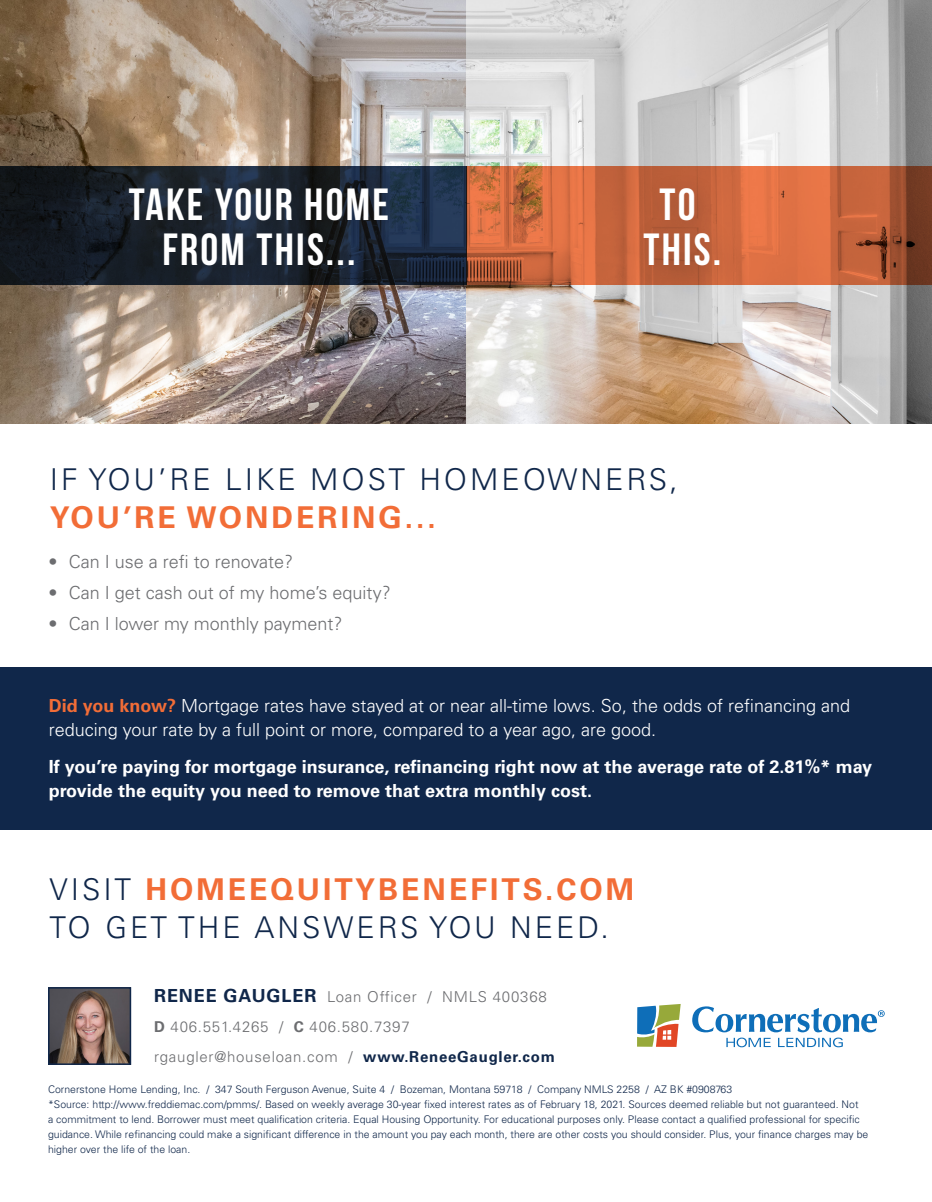
<style>
.page{position:relative;width:932px;height:1202px;background:#fff}
.page>*{position:absolute;margin:0;border:0;box-sizing:border-box;transform-origin:0 0}
.t1{font:45px/45px "Bebas Neue";letter-spacing:.05em;color:#fff;text-align:center}
.t2{font:300 30px/37.5px "Univers LT Std";letter-spacing:.1em;color:#10274a}
.t3{font:300 18px/24px "Univers LT Std";color:#fff}
.t4{font:700 18px/24px "Univers LT Std";color:#fff}
.t5{font:300 18px "Univers LT Std";color:#6c6d70}
.t6{font:300 15px/30px "Univers LT Std";letter-spacing:.05em;color:#6c6d70}
.t7{font:300 10.5px/15px "Univers LT Std";color:#10274a}
.s1{font-weight:700;color:#f26d37}
.s2{font-weight:700;font-size:18px;color:#10274a}
.s3{font-weight:700}
.s4{font-weight:700;color:#10274a}
</style>
<div class="page">
<img style="left:0;top:0;width:932px;height:424px">
<svg style="left:637px;top:1004px;width:43px;height:43px"></svg>
<svg style="left:692px;top:1006px;width:192px;height:41px"></svg>
<div style="left:1px;top:667px;width:931px;height:162px;background:#10274a"></div>
<img style="left:51px;top:990px;width:77px;height:71px">
<div style="left:48px;top:987px;width:83px;height:77px;border:2px solid #10274a"></div>
<svg style="left:0;top:167px;width:467px;height:118px;background:#16202c"></svg>
<svg style="left:467px;top:167px;width:465px;height:118px;background:#c7653d"></svg>
<div style="left:113px;top:172px;width:300px;height:120px;background:#231f20;opacity:.25"></div>
<div style="left:627px;top:171px;width:118px;height:121px;background:#231f20;opacity:.25"></div>
<p class="t1" style="left:129px;top:182px;width:261px">TAKE YOUR HOME<br>FROM THIS...</p>
<p class="t1" style="left:643px;top:182px;width:79px">TO<br>THIS.</p>
<p class="t2" style="left:50px;top:461px;width:629px">IF YOU’RE LIKE MOST HOMEOWNERS,<br><span class="s1">YOU’RE WONDERING...</span></p>
<p class="t5" style="left:49px;top:551px;width:246px">• Can I use a refi to renovate?</p>
<p class="t5" style="left:49px;top:582px;width:344px">• Can I get cash out of my home’s equity?</p>
<p class="t5" style="left:49px;top:612px;width:295px">• Can I lower my monthly payment?</p>
<p class="t3" style="left:49px;top:694px;width:803px"><span class="s1">Did you know?</span> Mortgage rates have stayed at or near all-time lows. So, the odds of refinancing and reducing your rate by a full point or more, compared to a year ago, are good.</p>
<p class="t4" style="left:49px;top:755px;width:825px">If you’re paying for mortgage insurance, refinancing right now at the average rate of 2.81%* may provide the equity you need to remove that extra monthly cost.</p>
<p class="t2" style="left:50px;top:871px;width:586px">VISIT <span class="s1">HOMEEQUITYBENEFITS.COM<br></span>TO GET THE ANSWERS YOU NEED.</p>
<p class="t6" style="left:154px;top:981px;width:402px"><span class="s2">RENEE GAUGLER</span> Loan Officer / NMLS 400368<br><span class="s3">D</span> 406.551.4265 / <span class="s3">C</span> 406.580.7397 rgaugler@houseloan.com / <span class="s4">www.ReneeGaugler.com</span></p>
<p class="t7" style="left:48px;top:1082px;width:821px">Cornerstone Home Lending, Inc. / 347 South Ferguson Avenue, Suite 4 / Bozeman, Montana 59718 / Company NMLS 2258 / AZ BK #0908763<br>*Source: http://www.freddiemac.com/pmms/. Based on weekly average 30-year fixed interest rates as of February 18, 2021. Sources deemed reliable but not guaranteed. Not<br>a commitment to lend. Borrower must meet qualification criteria. Equal Housing Opportunity. For educational purposes only. Please contact a qualified professional for specific guidance. While refinancing could make a significant difference in the amount you pay each month, there are other costs you should consider. Plus, your finance charges may be higher over the life of the loan.</p>
</div>
